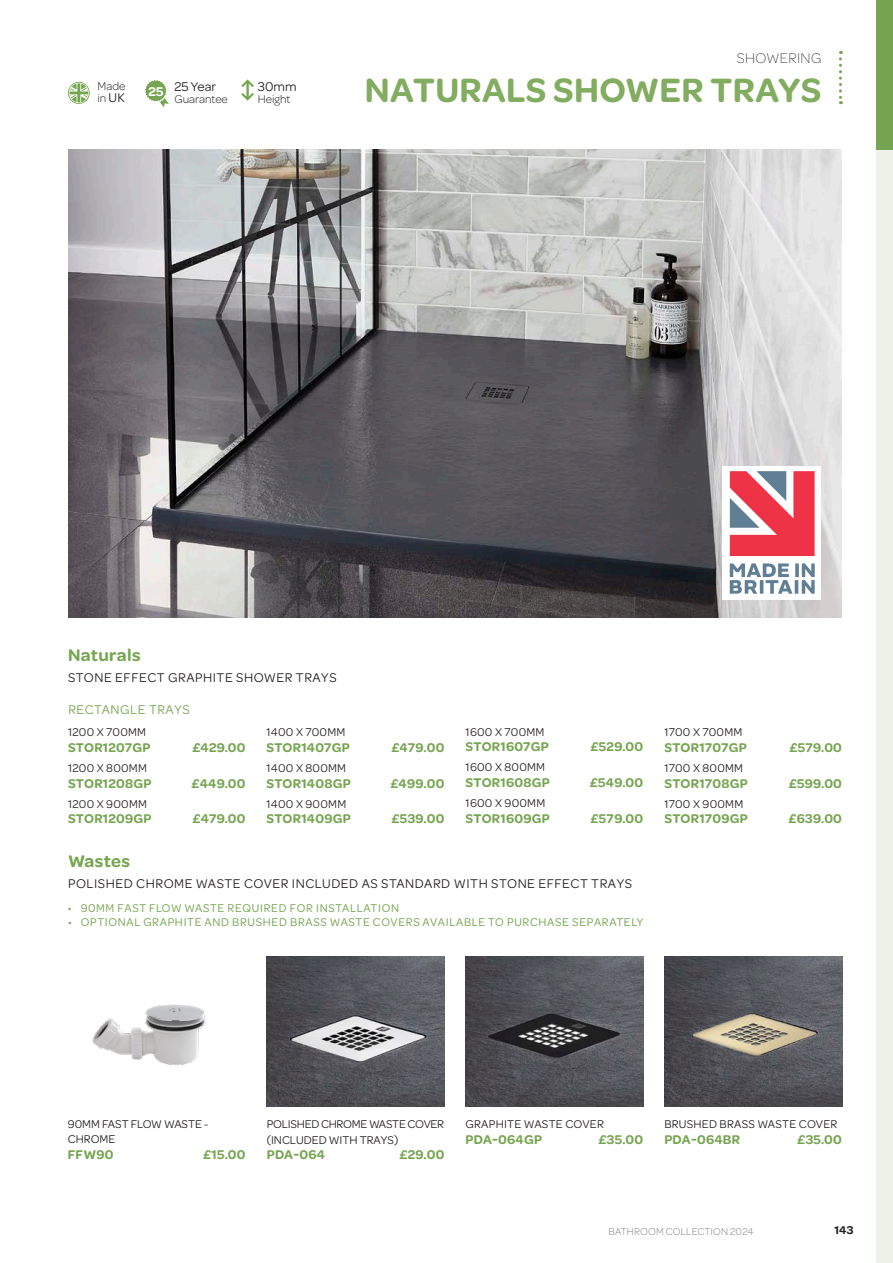
<style>
.page{position:relative;width:893px;height:1263px;background:#fff}
.page>*{position:absolute;margin:0;border:0;box-sizing:border-box;transform-origin:0 0}
.t1{font:600 36px "Omnes Pro";letter-spacing:.01em;color:#82ac5f}
.t2{font:600 18px "Omnes Pro";letter-spacing:.02em;color:#76a551}
.t3{font:200 15px "Omnes Pro";letter-spacing:.025em;color:#231f20}
.t4{font:600 13.5px "Omnes Pro";letter-spacing:.02em;color:#76a551}
.t5{font:13.5px "Omnes Pro";letter-spacing:.04em;color:#231f20}
.t6{font:13.5px "Omnes Pro";letter-spacing:.04em;color:#76a551}
.t7{font:600 13.5px "Omnes Pro";color:#fff}
.t8{font:12px "Omnes Pro";letter-spacing:.02em;color:#231f20}
.t9{font:12px "Omnes";letter-spacing:.06em;color:#76a551}
.t10{font:12px/15.8px "Omnes Pro";letter-spacing:-.02em;color:#231f20}
.t11{font:12px/14.4px "Omnes Pro";color:#231f20}
.t12{font:300 12px/12px "Omnes Pro";color:#231f20}
.t13{font:300 12px "Omnes";color:#231f20}
.t14{font:600 12px "Omnes Pro";color:#231f20}
.t15{font:300 10.5px "Omnes Pro";letter-spacing:.015em;color:#808285}
.s1{font-weight:400;font-size:13.5px}
</style>
<div class="page">
<div style="left:876px;top:0;width:17px;height:1263px;background:#edf3e8"></div>
<svg style="left:839px;top:51px;width:3px;height:53px"></svg>
<div style="left:876px;top:0;width:17px;height:150px;background:#76a551"></div>
<img style="left:68px;top:150px;width:774px;height:467px">
<svg style="left:241px;top:79px;width:13px;height:22px"></svg>
<svg style="left:68px;top:82px;width:22px;height:22px"></svg>
<svg style="left:145px;top:80px;width:24px;height:28px"></svg>
<div style="left:722px;top:466px;width:99px;height:134px;background:#fff"></div>
<svg style="left:730px;top:471px;width:85px;height:85px"></svg>
<svg style="left:730px;top:563px;width:85px;height:31px"></svg>
<img style="left:266px;top:956px;width:178px;height:150px">
<img style="left:466px;top:956px;width:177px;height:150px">
<img style="left:665px;top:956px;width:177px;height:150px">
<img style="left:92px;top:1004px;width:114px;height:62px">
<p class="t12" style="left:98px;top:80px;width:29px">Made in <span class="s1">UK</span></p>
<p class="t5" style="left:174px;top:77px;width:43px">25 Year</p>
<p class="t7" style="left:149px;top:82px;width:16px">25</p>
<p class="t12" style="left:174px;top:93px;width:55px">Guarantee</p>
<p class="t5" style="left:258px;top:77px;width:40px">30mm</p>
<p class="t13" style="left:258px;top:91px;width:34px">Height</p>
<p class="t3" style="left:737px;top:48px;width:86px">SHOWERING</p>
<h1 class="t1" style="left:365px;top:64px;width:458px">NATURALS SHOWER TRAYS</h1>
<h2 class="t2" style="left:68px;top:642px;width:74px">Naturals</h2>
<p class="t5" style="left:68px;top:668px;width:270px">STONE EFFECT GRAPHITE SHOWER TRAYS</p>
<p class="t6" style="left:68px;top:700px;width:123px">RECTANGLE TRAYS</p>
<p class="t8" style="left:68px;top:724px;width:80px">1200 X 700MM</p>
<p class="t4" style="left:68px;top:738px;width:84px">STOR1207GP</p>
<p class="t4" style="left:192px;top:738px;width:55px">£429.00</p>
<p class="t8" style="left:68px;top:760px;width:80px">1200 X 800MM</p>
<p class="t4" style="left:68px;top:773px;width:85px">STOR1208GP</p>
<p class="t4" style="left:192px;top:773px;width:55px">£449.00</p>
<p class="t8" style="left:68px;top:795px;width:80px">1200 X 900MM</p>
<p class="t4" style="left:68px;top:809px;width:85px">STOR1209GP</p>
<p class="t4" style="left:193px;top:809px;width:54px">£479.00</p>
<p class="t8" style="left:267px;top:724px;width:80px">1400 X 700MM</p>
<p class="t4" style="left:267px;top:738px;width:85px">STOR1407GP</p>
<p class="t4" style="left:391px;top:738px;width:54px">£479.00</p>
<p class="t8" style="left:267px;top:760px;width:81px">1400 X 800MM</p>
<p class="t4" style="left:267px;top:773px;width:86px">STOR1408GP</p>
<p class="t4" style="left:391px;top:773px;width:55px">£499.00</p>
<p class="t8" style="left:267px;top:795px;width:81px">1400 X 900MM</p>
<p class="t4" style="left:267px;top:809px;width:86px">STOR1409GP</p>
<p class="t4" style="left:392px;top:809px;width:54px">£539.00</p>
<p class="t8" style="left:466px;top:724px;width:80px">1600 X 700MM</p>
<p class="t4" style="left:466px;top:737px;width:85px">STOR1607GP</p>
<p class="t4" style="left:590px;top:737px;width:54px">£529.00</p>
<p class="t8" style="left:466px;top:759px;width:81px">1600 X 800MM</p>
<p class="t4" style="left:466px;top:773px;width:86px">STOR1608GP</p>
<p class="t4" style="left:590px;top:773px;width:55px">£549.00</p>
<p class="t8" style="left:466px;top:795px;width:81px">1600 X 900MM</p>
<p class="t4" style="left:466px;top:808px;width:86px">STOR1609GP</p>
<p class="t4" style="left:590px;top:808px;width:54px">£579.00</p>
<h2 class="t2" style="left:68px;top:848px;width:63px">Wastes</h2>
<p class="t5" style="left:68px;top:874px;width:565px">POLISHED CHROME WASTE COVER INCLUDED AS STANDARD WITH STONE EFFECT TRAYS</p>
<p class="t9" style="left:68px;top:900px;width:333px">• 90MM FAST FLOW WASTE REQUIRED FOR INSTALLATION</p>
<p class="t9" style="left:68px;top:914px;width:577px">• OPTIONAL GRAPHITE AND BRUSHED BRASS WASTE COVERS AVAILABLE TO PURCHASE SEPARATELY</p>
<p class="t8" style="left:664px;top:724px;width:80px">1700 X 700MM</p>
<p class="t4" style="left:664px;top:738px;width:84px">STOR1707GP</p>
<p class="t4" style="left:789px;top:738px;width:54px">£579.00</p>
<p class="t8" style="left:664px;top:760px;width:80px">1700 X 800MM</p>
<p class="t4" style="left:664px;top:773px;width:85px">STOR1708GP</p>
<p class="t4" style="left:789px;top:773px;width:55px">£599.00</p>
<p class="t8" style="left:664px;top:795px;width:80px">1700 X 900MM</p>
<p class="t4" style="left:664px;top:808px;width:85px">STOR1709GP</p>
<p class="t4" style="left:788px;top:808px;width:55px">£639.00</p>
<p class="t11" style="left:68px;top:1116px;width:142px">90MM FAST FLOW WASTE -<br>CHROME</p>
<p class="t4" style="left:68px;top:1145px;width:47px">FFW90</p>
<p class="t4" style="left:203px;top:1145px;width:44px">£15.00</p>
<p class="t10" style="left:267px;top:1116px;width:179px">POLISHED CHROME WASTE COVER (INCLUDED WITH TRAYS)</p>
<p class="t4" style="left:267px;top:1145px;width:60px">PDA-064</p>
<p class="t4" style="left:399px;top:1145px;width:46px">£29.00</p>
<p class="t8" style="left:466px;top:1116px;width:140px">GRAPHITE WASTE COVER</p>
<p class="t4" style="left:466px;top:1130px;width:78px">PDA-064GP</p>
<p class="t4" style="left:598px;top:1130px;width:46px">£35.00</p>
<p class="t8" style="left:664px;top:1116px;width:174px">BRUSHED BRASS WASTE COVER</p>
<p class="t4" style="left:664px;top:1130px;width:77px">PDA-064BR</p>
<p class="t4" style="left:797px;top:1130px;width:46px">£35.00</p>
<p class="t15" style="left:609px;top:1224px;width:146px">BATHROOM COLLECTION 2024</p>
<p class="t14" style="left:834px;top:1222px;width:21px">143</p>
</div>
